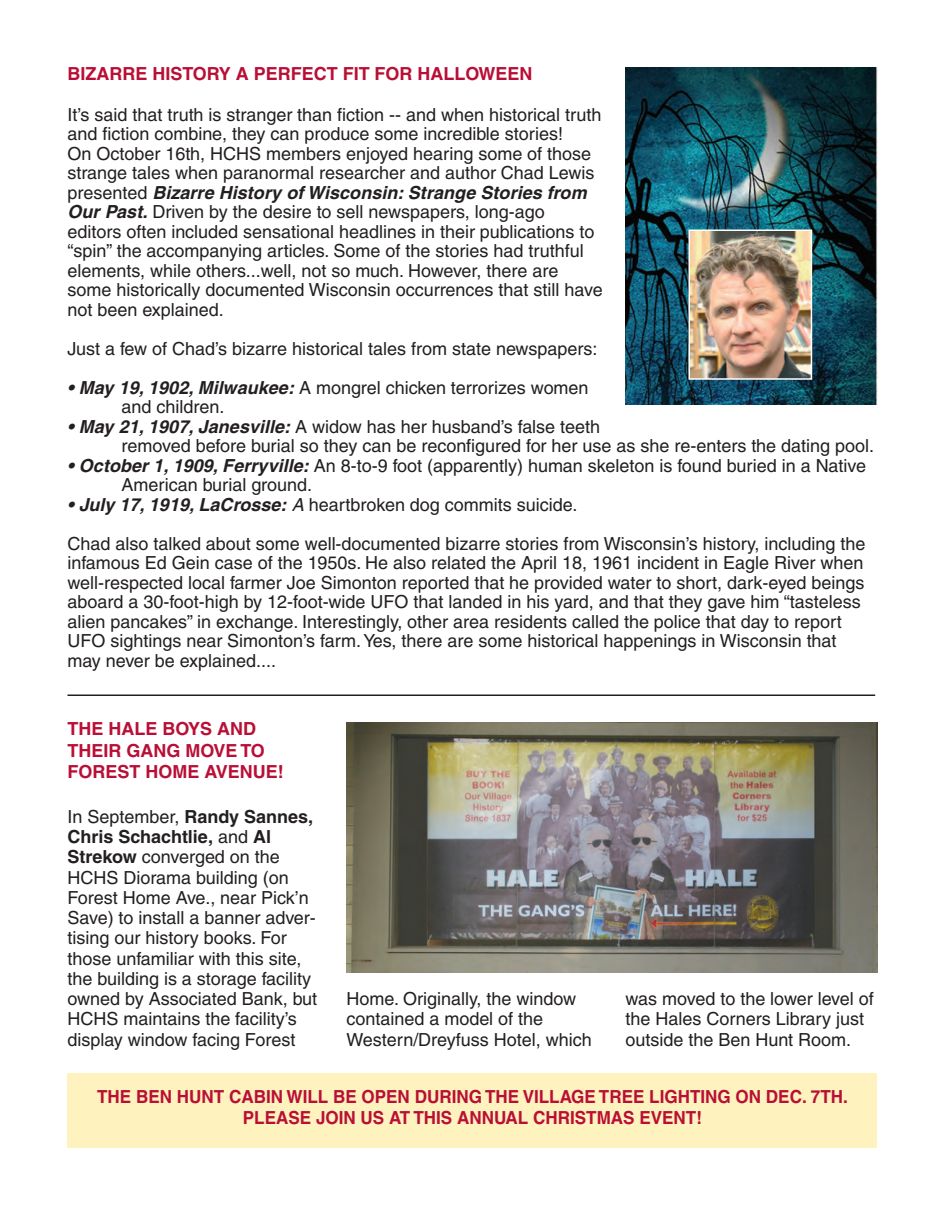
<style>
.page{position:relative;width:945px;height:1215px;background:#fff}
.page>*{position:absolute;margin:0;border:0;box-sizing:border-box;transform-origin:0 0}
.t1{font:18px/19.5px "Helvetica";color:#231f20}
.t2{font:700 18px/21.6px "Helvetica";color:#b90f36;text-align:center;scale:.95 1}
.t3{font:700 18px/21.6px "Helvetica";color:#b90f36}
.s1{font-weight:700;font-style:italic}
.s2{font-style:italic}
.s3{font-weight:700}
</style>
<div class="page">
<div style="left:68px;top:1073px;width:810px;height:75px;background:#fef2be"></div>
<hr style="left:68px;top:694px;width:807px;height:2px;background:#231f20">
<img style="left:626px;top:68px;width:251px;height:337px">
<img style="left:691px;top:233px;width:118px;height:144px">
<div style="left:688px;top:230px;width:124px;height:150px;border:2px solid #fff"></div>
<img style="left:346px;top:722px;width:532px;height:250px">
<p class="t3" style="left:68px;top:65px;width:467px">BIZARRE HISTORY A PERFECT FIT FOR HALLOWEEN</p>
<p class="t1" style="left:68px;top:107px;width:537px">It’s said that truth is stranger than fiction -- and when historical truth and fiction combine, they can produce some incredible stories!<br>On October 16th, HCHS members enjoyed hearing some of those strange tales when paranormal researcher and author Chad Lewis presented <span class="s1">Bizarre History of Wisconsin: Strange Stories from Our Past.</span> Driven by the desire to sell newspapers, long-ago editors often included sensational headlines in their publications to “spin” the accompanying articles. Some of the stories had truthful elements, while others...well, not so much. However, there are some historically documented Wisconsin occurrences that still have not been explained.</p>
<p class="t1" style="left:68px;top:341px;width:532px">Just a few of Chad’s bizarre historical tales from state newspapers:</p>
<p class="t1" style="left:122px;top:380px;width:469px;text-indent:-54px"><span class="s1">• May 19, 1902, Milwaukee:</span> A mongrel chicken terrorizes women and children.</p>
<p class="t1" style="left:122px;top:419px;width:754px;text-indent:-54px"><span class="s1">• May 21, 1907, Janesville:</span> A widow has her husband’s false teeth<br>removed before burial so they can be reconfigured for her use as she re-enters the dating pool.</p>
<p class="t1" style="left:122px;top:458px;width:746px;text-indent:-54px"><span class="s1">• October 1, 1909, Ferryville:</span> An 8-to-9 foot (apparently) human skeleton is found buried in a Native<br>American burial ground.</p>
<p class="t1" style="left:68px;top:487px;width:799px;line-height:39px"><span class="s1">• July 17, 1919, LaCrosse:</span> <span class="s2">A</span> heartbroken dog commits suicide.<br>Chad also talked about some well-documented bizarre stories from Wisconsin’s history, including the</p>
<p class="t1" style="left:68px;top:555px;width:799px">infamous Ed Gein case of the 1950s. He also related the April 18, 1961 incident in Eagle River when well-respected local farmer Joe Simonton reported that he provided water to short, dark-eyed beings aboard a 30-foot-high by 12-foot-wide UFO that landed in his yard, and that they gave him “tasteless alien pancakes” in exchange. Interestingly, other area residents called the police that day to report UFO sightings near Simonton’s farm. Yes, there are some historical happenings in Wisconsin that may never be explained....</p>
<p class="t3" style="left:68px;top:720px;width:218px">THE HALE BOYS AND<br>THEIR GANG MOVE TO<br>FOREST HOME AVENUE!</p>
<p class="t1" style="left:68px;top:808px;width:251px;line-height:20.2px">In September, <span class="s3">Randy Sannes,<br>Chris Schachtlie,</span> and <span class="s3">Al<br>Strekow</span> converged on the<br>HCHS Diorama building (on<br>Forest Home Ave., near Pick’n<br>Save) to install a banner adver&shy;tising our history books. For those unfamiliar with this site, the building is a storage facility owned by Associated Bank, but<br>HCHS maintains the facility’s display window facing Forest</p>
<p class="t1" style="left:346px;top:990px;width:247px;line-height:20.2px">Home. Originally, the window contained a model of the<br>Western/Dreyfuss Hotel, which</p>
<p class="t1" style="left:626px;top:990px;width:250px;line-height:20.2px">was moved to the lower level of the Hales Corners Library just outside the Ben Hunt Room.</p>
<p class="t2" style="left:97px;top:1087px;width:792px">THE BEN HUNT CABIN WILL BE OPEN DURING THE VILLAGE TREE LIGHTING ON DEC. 7TH.<br>PLEASE JOIN US AT THIS ANNUAL CHRISTMAS EVENT!</p>
</div>
